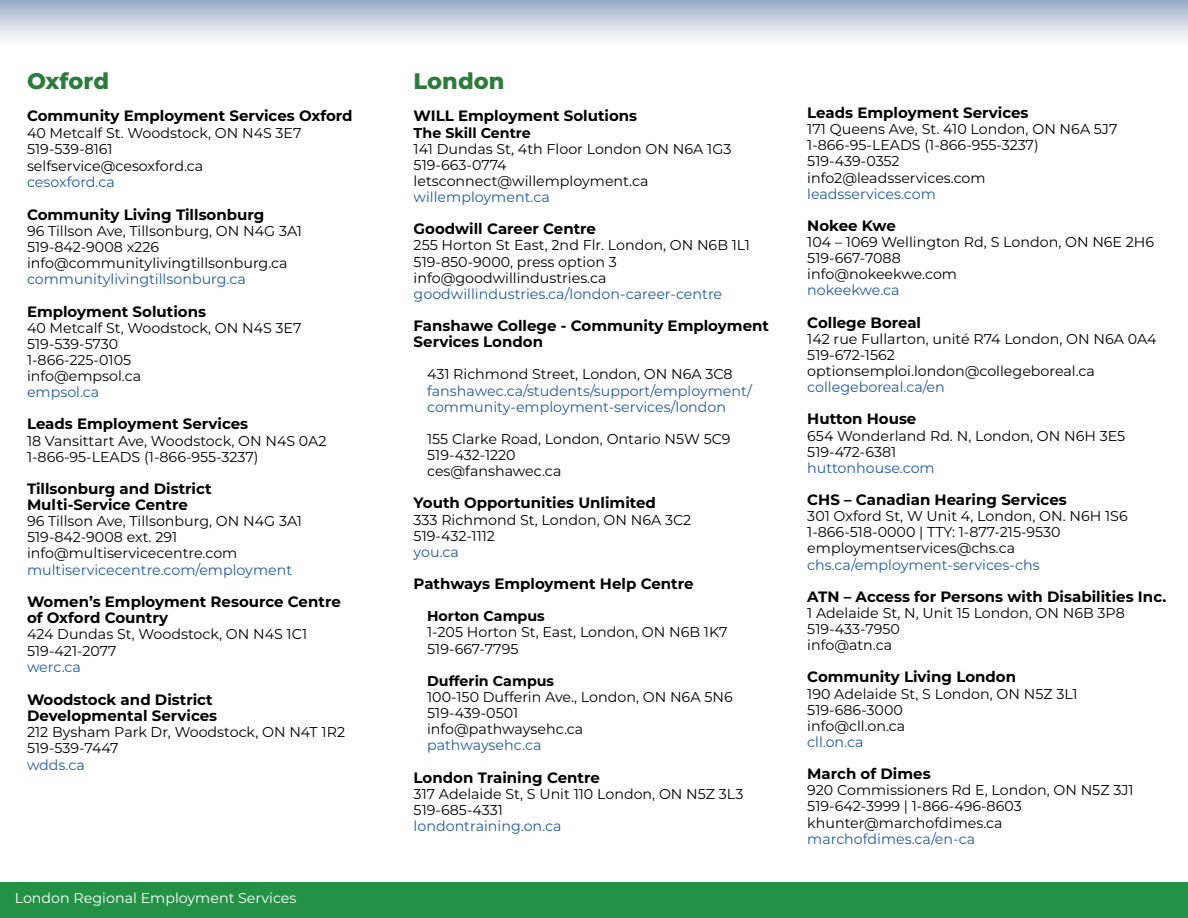
<style>
.page{position:relative;width:1188px;height:918px;background:#fff}
.page>*{position:absolute;margin:0;border:0;box-sizing:border-box;transform-origin:0 0}
.Title__H1{font:800 22.5px "Montserrat";color:#2d7c3d}
.Heading__H2{font:700 15px/16.2px "Montserrat";color:#000}
.Paragraph_Body__P{font:14.25px/16.2px "Montserrat";color:#000}
.Paragraph_Body__P-2{font:14.25px/16.2px "Montserrat";color:#215e9e}
.Paragraph_Body__P-3{font:14.25px "Montserrat";color:#fff}
.Paragraph_Body__P-4{font:700 14.25px "Montserrat";color:#000}
.s1{color:#215e9e}
.s2{font-weight:700}
</style>
<div class="page">
<div style="left:0;top:882px;width:1188px;height:36px;background:#239246"></div>
<div style="left:0;top:0;width:1188px;height:54px;background:linear-gradient(to bottom,#a0b1c8,#fff)"></div>
<h1 class="Title__H1" style="left:27px;top:64px;width:84px">Oxford</h1>
<h2 class="Heading__H2" style="left:27px;top:107px;width:327px">Community Employment Services Oxford</h2>
<p class="Paragraph_Body__P" style="left:27px;top:124px;width:276px">40 Metcalf St. Woodstock, ON N4S 3E7</p>
<p class="Paragraph_Body__P" style="left:27px;top:141px;width:87px">519-539-8161</p>
<p class="Paragraph_Body__P" style="left:27px;top:157px;width:178px">selfservice@cesoxford.ca <span class="s1">cesoxford.ca</span></p>
<h2 class="Heading__H2" style="left:27px;top:206px;width:239px">Community Living Tillsonburg</h2>
<p class="Paragraph_Body__P" style="left:27px;top:222px;width:276px">96 Tillson Ave, Tillsonburg, ON N4G 3A1</p>
<p class="Paragraph_Body__P" style="left:27px;top:238px;width:262px">519-842-9008 x226 info@communitylivingtillsonburg.ca <span class="s1">communitylivingtillsonburg.ca</span></p>
<h2 class="Heading__H2" style="left:27px;top:302px;width:181px">Employment Solutions</h2>
<p class="Paragraph_Body__P" style="left:27px;top:319px;width:276px">40 Metcalf St, Woodstock, ON N4S 3E7<br>519-539-5730<br>1-866-225-0105</p>
<p class="Paragraph_Body__P" style="left:27px;top:367px;width:116px">info@empsol.ca</p>
<p class="Paragraph_Body__P-2" style="left:27px;top:384px;width:74px">empsol.ca</p>
<h2 class="Heading__H2" style="left:27px;top:415px;width:223px">Leads Employment Services</h2>
<p class="Paragraph_Body__P" style="left:27px;top:432px;width:301px">18 Vansittart Ave, Woodstock, ON N4S 0A2</p>
<p class="Paragraph_Body__P" style="left:27px;top:448px;width:233px">1-866-95-LEADS (1-866-955-3237)</p>
<h2 class="Heading__H2" style="left:27px;top:480px;width:186px">Tillsonburg and District<br>Multi-Service Centre</h2>
<p class="Paragraph_Body__P" style="left:27px;top:513px;width:276px">96 Tillson Ave, Tillsonburg, ON N4G 3A1</p>
<p class="Paragraph_Body__P" style="left:27px;top:529px;width:212px">519-842-9008 ext. 291 info@multiservicecentre.com</p>
<p class="Paragraph_Body__P-2" style="left:27px;top:561px;width:267px">multiservicecentre.com/employment</p>
<h2 class="Heading__H2" style="left:27px;top:593px;width:315px">Women’s Employment Resource Centre of Oxford Country</h2>
<p class="Paragraph_Body__P" style="left:27px;top:626px;width:282px">424 Dundas St, Woodstock, ON N4S 1C1</p>
<p class="Paragraph_Body__P" style="left:27px;top:642px;width:91px">519-421-2077</p>
<p class="Paragraph_Body__P-2" style="left:27px;top:659px;width:55px">werc.ca</p>
<h2 class="Heading__H2" style="left:27px;top:691px;width:192px">Woodstock and District<br>Developmental Services</h2>
<p class="Paragraph_Body__P" style="left:27px;top:724px;width:320px">212 Bysham Park Dr, Woodstock, ON N4T 1R2</p>
<p class="Paragraph_Body__P" style="left:27px;top:740px;width:93px">519-539-7447</p>
<p class="Paragraph_Body__P-2" style="left:27px;top:756px;width:59px">wdds.ca</p>
<p class="Paragraph_Body__P-3" style="left:15px;top:889px;width:283px">London Regional Employment Services</p>
<h1 class="Title__H1" style="left:414px;top:64px;width:92px">London</h1>
<h2 class="Heading__H2" style="left:414px;top:107px;width:225px">WILL Employment Solutions</h2>
<p class="Paragraph_Body__P-4" style="left:414px;top:122px;width:119px">The Skill Centre</p>
<p class="Paragraph_Body__P" style="left:414px;top:140px;width:319px">141 Dundas St, 4th Floor London ON N6A 1G3</p>
<p class="Paragraph_Body__P" style="left:414px;top:156px;width:95px">519-663-0774</p>
<p class="Paragraph_Body__P" style="left:414px;top:172px;width:236px">letsconnect@willemployment.ca</p>
<p class="Paragraph_Body__P-2" style="left:414px;top:188px;width:138px">willemployment.ca</p>
<h2 class="Heading__H2" style="left:414px;top:220px;width:184px">Goodwill Career Centre</h2>
<p class="Paragraph_Body__P" style="left:414px;top:237px;width:338px">255 Horton St East, 2nd Flr. London, ON N6B 1L1</p>
<p class="Paragraph_Body__P" style="left:414px;top:253px;width:205px">519-850-9000, press option 3</p>
<p class="Paragraph_Body__P" style="left:414px;top:269px;width:194px">info@goodwillindustries.ca</p>
<p class="Paragraph_Body__P-2" style="left:414px;top:285px;width:310px">goodwillindustries.ca/london-career-centre</p>
<h2 class="Heading__H2" style="left:414px;top:317px;width:357px">Fanshawe College - Community Employment<br>Services London</h2>
<p class="Paragraph_Body__P" style="left:427px;top:366px;width:307px">431 Richmond Street, London, ON N6A 3C8</p>
<p class="Paragraph_Body__P-2" style="left:427px;top:382px;width:326px">fanshawec.ca/students/support/employment/ community-employment-services/london</p>
<p class="Paragraph_Body__P" style="left:427px;top:430px;width:305px">155 Clarke Road, London, Ontario N5W 5C9</p>
<p class="Paragraph_Body__P" style="left:427px;top:446px;width:90px">519-432-1220</p>
<p class="Paragraph_Body__P" style="left:427px;top:463px;width:136px">ces@fanshawec.ca</p>
<h2 class="Heading__H2" style="left:414px;top:494px;width:244px">Youth Opportunities Unlimited</h2>
<p class="Paragraph_Body__P" style="left:414px;top:511px;width:279px">333 Richmond St, London, ON N6A 3C2</p>
<p class="Paragraph_Body__P" style="left:414px;top:527px;width:83px">519-432-1112</p>
<p class="Paragraph_Body__P-2" style="left:414px;top:543px;width:47px">you.ca</p>
<h2 class="Heading__H2" style="left:414px;top:575px;width:281px">Pathways Employment Help Centre</h2>
<p class="Paragraph_Body__P-4" style="left:427px;top:606px;width:119px">Horton Campus</p>
<p class="Paragraph_Body__P" style="left:427px;top:624px;width:302px">1-205 Horton St, East, London, ON N6B 1K7</p>
<p class="Paragraph_Body__P" style="left:427px;top:640px;width:93px">519-667-7795</p>
<p class="Paragraph_Body__P" style="left:427px;top:672px;width:307px"><span class="s2">Dufferin Campus<br></span>100-150 Dufferin Ave., London, ON N6A 5N6</p>
<p class="Paragraph_Body__P" style="left:427px;top:704px;width:93px">519-439-0501</p>
<p class="Paragraph_Body__P" style="left:427px;top:721px;width:158px">info@pathwaysehc.ca</p>
<p class="Paragraph_Body__P-2" style="left:427px;top:737px;width:116px">pathwaysehc.ca</p>
<h2 class="Heading__H2" style="left:414px;top:768px;width:188px">London Training Centre</h2>
<p class="Paragraph_Body__P" style="left:414px;top:785px;width:331px">317 Adelaide St, S Unit 110 London, ON N5Z 3L3</p>
<p class="Paragraph_Body__P" style="left:414px;top:801px;width:91px">519-685-4331</p>
<p class="Paragraph_Body__P-2" style="left:414px;top:817px;width:149px">londontraining.on.ca</p>
<h2 class="Heading__H2" style="left:807px;top:104px;width:223px">Leads Employment Services</h2>
<p class="Paragraph_Body__P" style="left:807px;top:120px;width:312px">171 Queens Ave, St. 410 London, ON N6A 5J7</p>
<p class="Paragraph_Body__P" style="left:807px;top:137px;width:233px">1-866-95-LEADS (1-866-955-3237)</p>
<p class="Paragraph_Body__P" style="left:807px;top:153px;width:180px">519-439-0352 info2@leadsservices.com</p>
<p class="Paragraph_Body__P-2" style="left:807px;top:185px;width:130px">leadsservices.com</p>
<h2 class="Heading__H2" style="left:807px;top:217px;width:90px">Nokee Kwe</h2>
<p class="Paragraph_Body__P" style="left:807px;top:233px;width:348px">104 – 1069 Wellington Rd, S London, ON N6E 2H6</p>
<p class="Paragraph_Body__P" style="left:807px;top:249px;width:95px">519-667-7088</p>
<p class="Paragraph_Body__P" style="left:807px;top:266px;width:151px">info@nokeekwe.com</p>
<p class="Paragraph_Body__P-2" style="left:807px;top:282px;width:94px">nokeekwe.ca</p>
<h2 class="Heading__H2" style="left:807px;top:313px;width:115px">College Boreal</h2>
<p class="Paragraph_Body__P" style="left:807px;top:330px;width:351px">142 rue Fullarton, unité R74 London, ON N6A 0A4</p>
<p class="Paragraph_Body__P" style="left:807px;top:346px;width:89px">519-672-1562</p>
<p class="Paragraph_Body__P" style="left:807px;top:362px;width:289px">optionsemploi.london@collegeboreal.ca</p>
<p class="Paragraph_Body__P-2" style="left:807px;top:378px;width:139px">collegeboreal.ca/en</p>
<h2 class="Heading__H2" style="left:807px;top:410px;width:111px">Hutton House</h2>
<p class="Paragraph_Body__P" style="left:807px;top:427px;width:320px">654 Wonderland Rd. N, London, ON N6H 3E5</p>
<p class="Paragraph_Body__P" style="left:807px;top:443px;width:91px">519-472-6381</p>
<p class="Paragraph_Body__P-2" style="left:807px;top:459px;width:129px">huttonhouse.com</p>
<h2 class="Heading__H2" style="left:807px;top:491px;width:261px">CHS – Canadian Hearing Services</h2>
<p class="Paragraph_Body__P" style="left:807px;top:507px;width:322px">301 Oxford St, W Unit 4, London, ON. N6H 1S6</p>
<p class="Paragraph_Body__P" style="left:807px;top:524px;width:255px">1-866-518-0000 | TTY: 1-877-215-9530</p>
<p class="Paragraph_Body__P" style="left:807px;top:540px;width:209px">employmentservices@chs.ca</p>
<p class="Paragraph_Body__P-2" style="left:807px;top:556px;width:234px">chs.ca/employment-services-chs</p>
<h2 class="Heading__H2" style="left:807px;top:588px;width:361px">ATN – Access for Persons with Disabilities Inc.</h2>
<p class="Paragraph_Body__P" style="left:807px;top:604px;width:319px">1 Adelaide St, N, Unit 15 London, ON N6B 3P8</p>
<p class="Paragraph_Body__P" style="left:807px;top:620px;width:94px">519-433-7950</p>
<p class="Paragraph_Body__P" style="left:807px;top:636px;width:86px">info@atn.ca</p>
<h2 class="Heading__H2" style="left:807px;top:668px;width:210px">Community Living London</h2>
<p class="Paragraph_Body__P" style="left:807px;top:685px;width:272px">190 Adelaide St, S London, ON N5Z 3L1</p>
<p class="Paragraph_Body__P" style="left:807px;top:701px;width:97px">519-686-3000</p>
<p class="Paragraph_Body__P" style="left:807px;top:717px;width:100px">info@cll.on.ca <span class="s1">cll.on.ca</span></p>
<h2 class="Heading__H2" style="left:807px;top:765px;width:125px">March of Dimes</h2>
<p class="Paragraph_Body__P" style="left:807px;top:782px;width:328px">920 Commissioners Rd E, London, ON N5Z 3J1</p>
<p class="Paragraph_Body__P" style="left:807px;top:798px;width:216px">519-642-3999 | 1-866-496-8603</p>
<p class="Paragraph_Body__P" style="left:807px;top:814px;width:197px">khunter@marchofdimes.ca</p>
<p class="Paragraph_Body__P-2" style="left:807px;top:830px;width:169px">marchofdimes.ca/en-ca</p>
</div>
